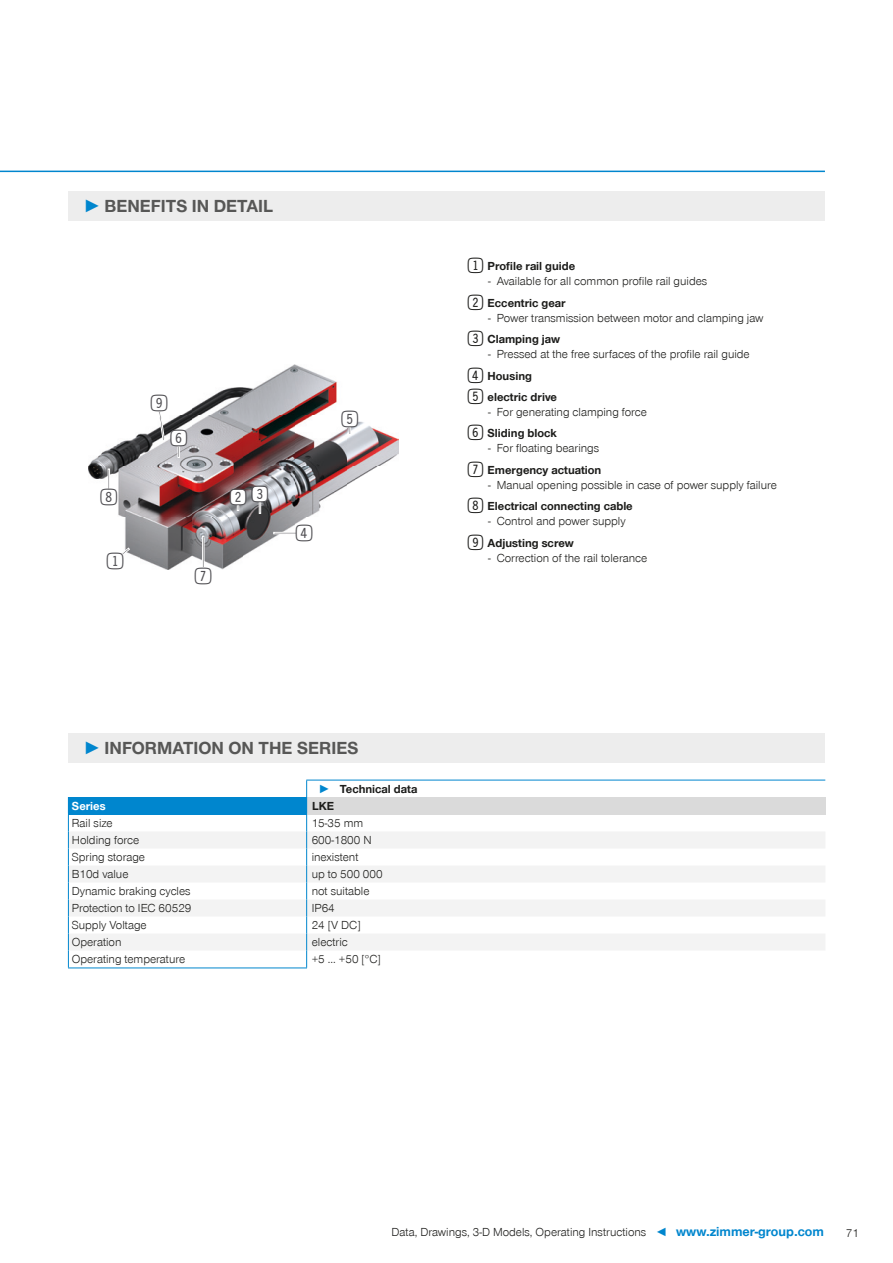
<style>
.page{position:relative;width:893px;height:1263px;background:#fff}
.page>*{position:absolute;margin:0;border:0;box-sizing:border-box;transform-origin:0 0}
.t1{font:27.6px "Double Digits Super Square";color:#4f4e52}
.t2{font:700 18px "Zimmer Group Sans Global";color:#575756}
.t3{font:300 12px/21.5px "Zimmer Group Sans Global";color:#1d1d1b}
.t4{font:700 12px "Zimmer Group Sans Global";color:#1d1d1b}
.t5{font:700 12px "Zimmer Group Sans Global";color:#fff}
.s1{font-family:"Zimmer Group Sans";color:#0086ce}
.s2{font-family:"Double Digits Super Square";font-weight:400;font-size:25.5px}
.s3{font-weight:700}
.s4{color:#0086ce}
.s5{font-weight:700;font-size:13.5px;color:#0086ce}
</style>
<div class="page">
<img style="left:89px;top:364px;width:310px;height:205px">
<svg style="left:121px;top:548px;width:9px;height:7px"></svg>
<div style="left:107px;top:553px;width:16px;height:15px;background:#fff;border-radius:50%"></div>
<div style="left:252px;top:486px;width:16px;height:16px;background:#fff;border-radius:50%"></div>
<svg style="left:259px;top:502px;width:2px;height:12px"></svg>
<div style="left:230px;top:490px;width:16px;height:15px;background:#fff;border-radius:50%"></div>
<svg style="left:237px;top:505px;width:2px;height:6px"></svg>
<div style="left:297px;top:525px;width:15px;height:16px;background:#fff;border-radius:50%"></div>
<div style="left:274px;top:532px;width:23px;height:2px;border:1px solid #fff"></div>
<div style="left:342px;top:412px;width:16px;height:15px;background:#fff;border-radius:50%"></div>
<svg style="left:349px;top:427px;width:2px;height:8px"></svg>
<div style="left:150px;top:396px;width:16px;height:16px;background:#fff;border-radius:50%"></div>
<svg style="left:158px;top:410px;width:7px;height:31px"></svg>
<div style="left:101px;top:489px;width:16px;height:16px;background:#fff;border-radius:50%"></div>
<div style="left:108px;top:469px;width:2px;height:20px;border:1px solid #fff"></div>
<div style="left:196px;top:568px;width:15px;height:15px;background:#fff;border-radius:50%"></div>
<div style="left:202px;top:536px;width:2px;height:32px;border:1px solid #fff"></div>
<div style="left:171px;top:430px;width:15px;height:16px;background:#fff;border-radius:50%"></div>
<svg style="left:178px;top:446px;width:2px;height:12px"></svg>
<hr style="left:0;top:171px;width:825px;height:1px;background:#0086ce">
<div style="left:68px;top:191px;width:757px;height:30px;background:#ededed"></div>
<div style="left:68px;top:733px;width:757px;height:30px;background:#ededed"></div>
<hr style="left:306px;top:780px;width:519px;height:1px;background:#0086ce">
<div style="left:68px;top:797px;width:239px;height:17px;background:#0086ce"></div>
<div style="left:307px;top:797px;width:518px;height:17px;background:#dadada"></div>
<svg style="left:69px;top:831px;width:756px;height:119px;fill:#f3f3f3"></svg>
<hr style="left:68px;top:967px;width:239px;height:1px;background:#0086ce">
<hr style="left:68px;top:814px;width:239px;height:1px;background:#0086ce">
<svg style="left:68px;top:815px;width:1px;height:152px"></svg>
<svg style="left:306px;top:780px;width:1px;height:187px"></svg>
<h2 class="t2" style="left:83px;top:195px;width:191px"><span class="s1">►</span> BENEFITS IN DETAIL</h2>
<h1 class="t1" style="left:101px;top:485px;width:23px">8</h1>
<h1 class="t1" style="left:107px;top:549px;width:23px">1</h1>
<h1 class="t1" style="left:151px;top:391px;width:23px">9</h1>
<h1 class="t1" style="left:170px;top:426px;width:23px">6</h1>
<h1 class="t1" style="left:230px;top:484px;width:45px">23</h1>
<h1 class="t1" style="left:195px;top:564px;width:23px">7</h1>
<h1 class="t1" style="left:296px;top:521px;width:23px">4</h1>
<h1 class="t1" style="left:342px;top:407px;width:23px">5</h1>
<p class="t4" style="left:468px;top:259px;width:109px"><span class="s2">1</span>Profile rail guide</p>
<p class="t3" style="left:468px;top:271px;width:241px;text-indent:20px">- Available for all common profile rail guides<br><span class="s2">2</span><span class="s3">Eccentric gear</span></p>
<p class="t3" style="left:468px;top:307px;width:297px;text-indent:20px">- Power transmission between motor and clamping jaw<br><span class="s2">3</span><span class="s3">Clamping jaw</span></p>
<p class="t3" style="left:468px;top:343px;width:283px;text-indent:20px">- Pressed at the free surfaces of the profile rail guide<br><span class="s2">4</span><span class="s3">Housing<br></span><span class="s2">5</span><span class="s3">electric drive</span></p>
<p class="t3" style="left:468px;top:401px;width:181px;text-indent:20px">- For generating clamping force<br><span class="s2">6</span><span class="s3">Sliding block</span></p>
<p class="t3" style="left:468px;top:437px;width:135px;text-align:right">- For floating bearings<br><span class="s2">7</span><span class="s3">Emergency actuation</span></p>
<p class="t3" style="left:468px;top:474px;width:311px;text-indent:20px">- Manual opening possible in case of power supply failure<br><span class="s2">8</span><span class="s3">Electrical connecting cable</span></p>
<p class="t3" style="left:468px;top:510px;width:159px;text-indent:20px">- Control and power supply<br><span class="s2">9</span><span class="s3">Adjusting screw</span></p>
<p class="t3" style="left:488px;top:547px;width:161px">- Correction of the rail tolerance</p>
<h2 class="t2" style="left:83px;top:738px;width:277px"><span class="s1">►</span> INFORMATION ON THE SERIES</h2>
<p class="t4" style="left:319px;top:781px;width:100px"><span class="s4">►</span> Technical data</p>
<p class="t5" style="left:72px;top:798px;width:35px">Series</p>
<p class="t4" style="left:312px;top:798px;width:24px">LKE</p>
<p class="t3" style="left:72px;top:812px;width:42px">Rail size</p>
<p class="t3" style="left:312px;top:812px;width:53px">15-35 mm</p>
<p class="t3" style="left:72px;top:829px;width:69px">Holding force</p>
<p class="t3" style="left:312px;top:829px;width:61px">600-1800 N</p>
<p class="t3" style="left:72px;top:846px;width:75px">Spring storage</p>
<p class="t3" style="left:312px;top:846px;width:48px">inexistent</p>
<p class="t3" style="left:72px;top:863px;width:58px">B10d value</p>
<p class="t3" style="left:312px;top:863px;width:72px">up to 500 000</p>
<p class="t3" style="left:72px;top:880px;width:120px">Dynamic braking cycles</p>
<p class="t3" style="left:312px;top:880px;width:59px">not suitable</p>
<p class="t3" style="left:72px;top:897px;width:121px">Protection to IEC 60529</p>
<p class="t3" style="left:312px;top:897px;width:25px">IP64</p>
<p class="t3" style="left:72px;top:914px;width:76px">Supply Voltage</p>
<p class="t3" style="left:312px;top:914px;width:50px">24 [V DC]</p>
<p class="t3" style="left:72px;top:931px;width:51px">Operation</p>
<p class="t3" style="left:312px;top:931px;width:38px">electric</p>
<p class="t3" style="left:72px;top:948px;width:115px">Operating temperature</p>
<p class="t3" style="left:312px;top:948px;width:71px">+5 ... +50 [°C]</p>
<p class="t3" style="left:392px;top:1221px;width:434px">Data, Drawings, 3-D Models, Operating Instructions <span class="s4">◄</span> <span class="s5">www.zimmer-group.com</span></p>
<p class="t3" style="left:846px;top:1222px;width:15px">71</p>
</div>
